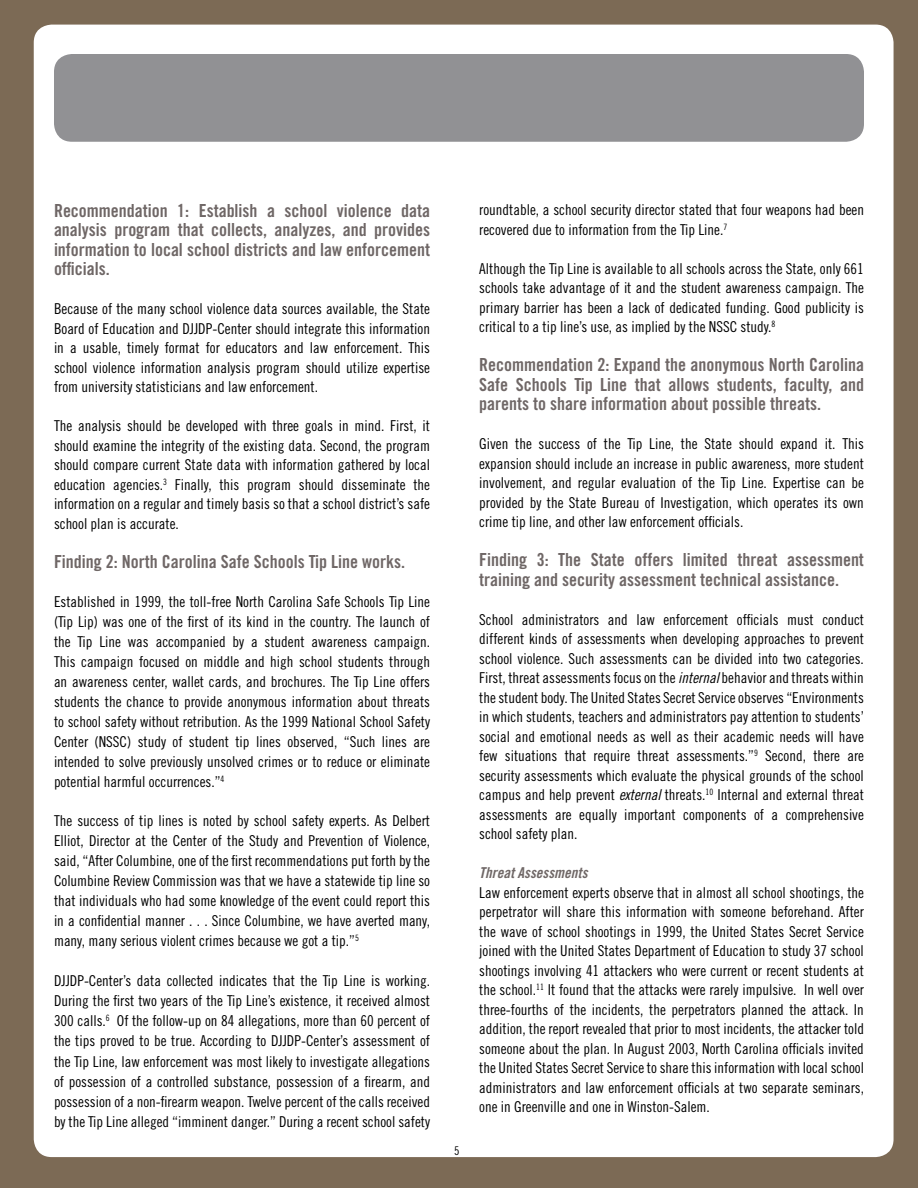
<style>
.page{position:relative;width:918px;height:1188px;background:#7c6a55}
.page>*{position:absolute;margin:0;border:0;box-sizing:border-box;transform-origin:0 0}
.t1{font:18px/19.5px "Trade Gothic Bold Cond Twenty";color:#6f6766;text-align:justify}
.t2{font:15px/19.5px "Trade Gothic Cond Eighteen";color:#000;text-align:justify}
.t3{font:15px "Trade Gothic Bold Cond Twenty Obl";color:#6f6766}
.t4{font:12px "Trade Gothic Cond Eighteen";color:#000}
.s1{font-family:"Trade Gothic Cond Eighteen Obl"}
</style>
<div class="page">
<div style="left:34px;top:25px;width:860px;height:1132px;background:#fff;border-radius:18px"></div>
<div style="left:54px;top:54px;width:810px;height:88px;background:#919194;border-radius:18px"></div>
<p class="t1" style="left:54px;top:200px;width:378px">Recommendation 1: Establish a school violence data analysis program that collects, analyzes, and provides information to local school districts and law enforcement officials.</p>
<p class="t2" style="left:54px;top:299px;width:378px">Because of the many school violence data sources available, the State Board of Education and DJJDP-Center should integrate this information in a usable, timely format for educators and law enforcement. This school violence information analysis program should utilize expertise from university statisticians and law enforcement.</p>
<p class="t2" style="left:54px;top:416px;width:378px">The analysis should be developed with three goals in mind. First, it should examine the integrity of the existing data. Second, the program should compare current State data with information gathered by local education agencies.<sup>3</sup> Finally, this program should disseminate the information on a regular and timely basis so that a school district’s safe school plan is accurate.</p>
<p class="t1" style="left:54px;top:551px;width:353px">Finding 2: North Carolina Safe Schools Tip Line works.</p>
<p class="t2" style="left:54px;top:592px;width:378px;line-height:20px">Established in 1999, the toll-free North Carolina Safe Schools Tip Line (Tip Lip) was one of the first of its kind in the country. The launch of the Tip Line was accompanied by a student awareness campaign.<br>This campaign focused on middle and high school students through an awareness center, wallet cards, and brochures. The Tip Line offers students the chance to provide anonymous information about threats to school safety without retribution. As the 1999 National School Safety Center (NSSC) study of student tip lines observed, “Such lines are intended to solve previously unsolved crimes or to reduce or eliminate potential harmful occurrences.”<sup>4</sup></p>
<p class="t2" style="left:54px;top:811px;width:378px;line-height:20px">The success of tip lines is noted by school safety experts. As Delbert Elliot, Director at the Center of the Study and Prevention of Violence, said, “After Columbine, one of the first recommendations put forth by the Columbine Review Commission was that we have a statewide tip line so that individuals who had some knowledge of the event could report this in a confidential manner . . . Since Columbine, we have averted many, many, many serious violent crimes because we got a tip.”<sup>5</sup></p>
<p class="t2" style="left:54px;top:970px;width:378px;line-height:20.2px">DJJDP-Center’s data collected indicates that the Tip Line is working.<br>During the first two years of the Tip Line’s existence, it received almost 300 calls.<sup>6</sup> Of the follow-up on 84 allegations, more than 60 percent of the tips proved to be true. According to DJJDP-Center’s assessment of the Tip Line, law enforcement was most likely to investigate allegations of possession of a controlled substance, possession of a firearm, and possession of a non-firearm weapon. Twelve percent of the calls received by the Tip Line alleged “imminent danger.” During a recent school safety</p>
<p class="t4" style="left:454px;top:1143px;width:7px">5</p>
<p class="t2" style="left:479px;top:199px;width:386px;line-height:20.2px">roundtable, a school security director stated that four weapons had been recovered due to information from the Tip Line.<sup>7</sup></p>
<p class="t2" style="left:479px;top:259px;width:386px">Although the Tip Line is available to all schools across the State, only 661 schools take advantage of it and the student awareness campaign. The primary barrier has been a lack of dedicated funding. Good publicity is critical to a tip line’s use, as implied by the NSSC study.<sup>8</sup></p>
<p class="t1" style="left:479px;top:355px;width:386px">Recommendation 2: Expand the anonymous North Carolina Safe Schools Tip Line that allows students, faculty, and parents to share information about possible threats.</p>
<p class="t2" style="left:479px;top:434px;width:386px">Given the success of the Tip Line, the State should expand it. This expansion should include an increase in public awareness, more student involvement, and regular evaluation of the Tip Line. Expertise can be provided by the State Bureau of Investigation, which operates its own crime tip line, and other law enforcement officials.</p>
<p class="t1" style="left:479px;top:550px;width:386px">Finding 3: The State offers limited threat assessment training and security assessment technical assistance.</p>
<p class="t2" style="left:479px;top:610px;width:386px">School administrators and law enforcement officials must conduct different kinds of assessments when developing approaches to prevent school violence. Such assessments can be divided into two categories.<br>First, threat assessments focus on the <span class="s1">internal</span> behavior and threats within the student body. The United States Secret Service observes “Environments in which students, teachers and administrators pay attention to students’ social and emotional needs as well as their academic needs will have few situations that require threat assessments.”<sup>9</sup> Second, there are security assessments which evaluate the physical grounds of the school campus and help prevent <span class="s1">external</span> threats.<sup>10</sup> Internal and external threat assessments are equally important components of a comprehensive school safety plan.</p>
<p class="t3" style="left:479px;top:864px;width:110px">Threat Assessments</p>
<p class="t2" style="left:479px;top:883px;width:386px">Law enforcement experts observe that in almost all school shootings, the perpetrator will share this information with someone beforehand. After the wave of school shootings in 1999, the United States Secret Service joined with the United States Department of Education to study 37 school shootings involving 41 attackers who were current or recent students at the school.<sup>11</sup> It found that the attacks were rarely impulsive. In well over three-fourths of the incidents, the perpetrators planned the attack. In addition, the report revealed that prior to most incidents, the attacker told someone about the plan. In August 2003, North Carolina officials invited the United States Secret Service to share this information with local school administrators and law enforcement officials at two separate seminars, one in Greenville and one in Winston-Salem.</p>
</div>
